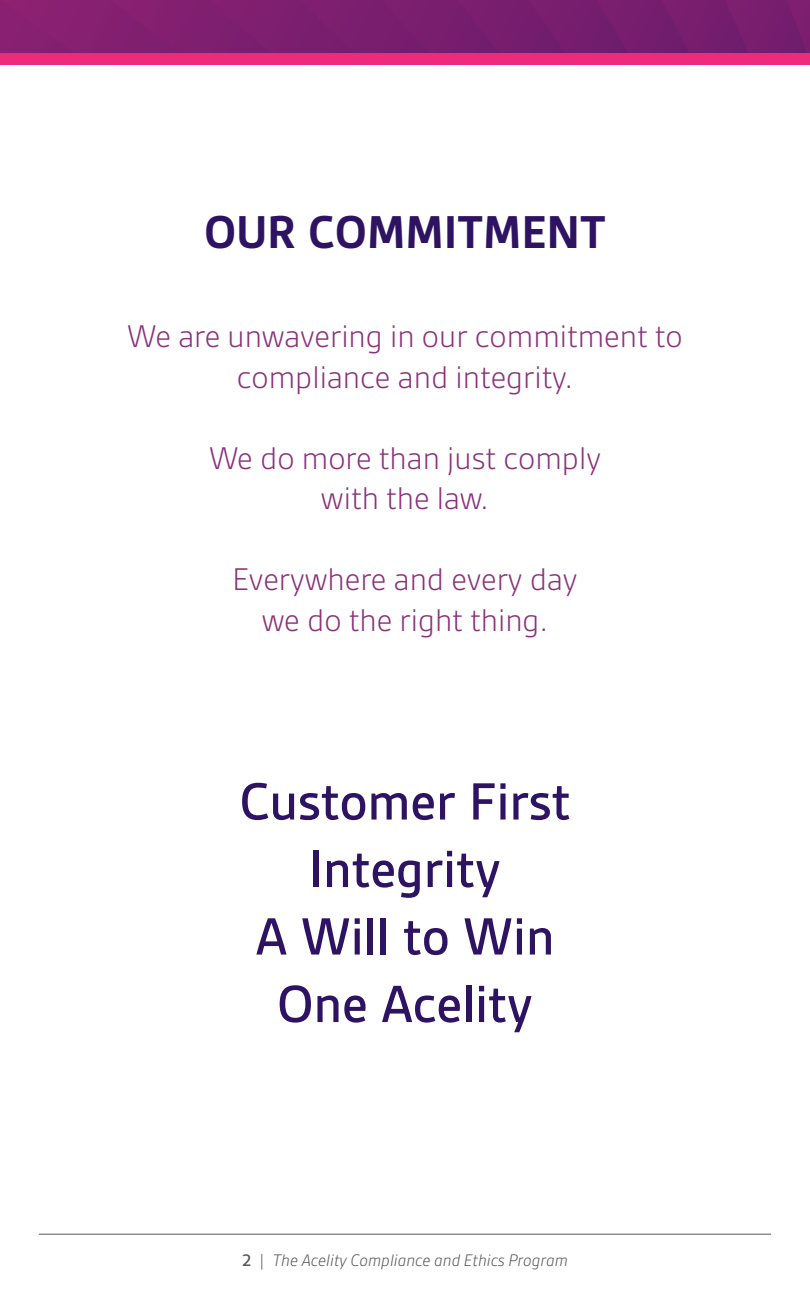
<style>
.page{position:relative;width:810px;height:1296px;background:#fff}
.page>*{position:absolute;margin:0;border:0;box-sizing:border-box;transform-origin:0 0}
.t1{font:500 56.25px "Gesta";color:#2e1363}
.t2{font:700 49.5px "Gesta";color:#2e1363}
.t3{font:300 33.75px/40.5px "Gesta";color:#8b3179;text-align:center}
.t4{font:italic 300 18px "Gesta";color:#58595b}
.s1{font-weight:500;font-style:normal}
.s2{font-style:normal}
</style>
<div class="page">
<svg style="left:0;top:0;width:810px;height:53px"></svg>
<div style="left:0;top:53px;width:810px;height:12px;background:#ee2a7b"></div>
<hr style="left:39px;top:1234px;width:732px;height:1px;background:#58595b">
<p class="t2" style="left:204px;top:204px;width:403px">OUR COMMITMENT</p>
<p class="t3" style="left:127px;top:316px;width:557px">We are unwavering in our commitment to compliance and integrity.</p>
<p class="t3" style="left:209px;top:437px;width:394px">We do more than just comply with the law.</p>
<p class="t3" style="left:233px;top:559px;width:346px">Everywhere and every day we do the right thing.</p>
<p class="t1" style="left:240px;top:770px;width:332px">Customer First</p>
<p class="t1" style="left:309px;top:837px;width:193px">Integrity</p>
<p class="t1" style="left:255px;top:905px;width:301px">A Will to Win</p>
<p class="t1" style="left:277px;top:972px;width:257px">One Acelity</p>
<p class="t4" style="left:242px;top:1250px;width:327px"><span class="s1">2</span> <span class="s2">|</span> The Acelity Compliance and Ethics Program</p>
</div>
